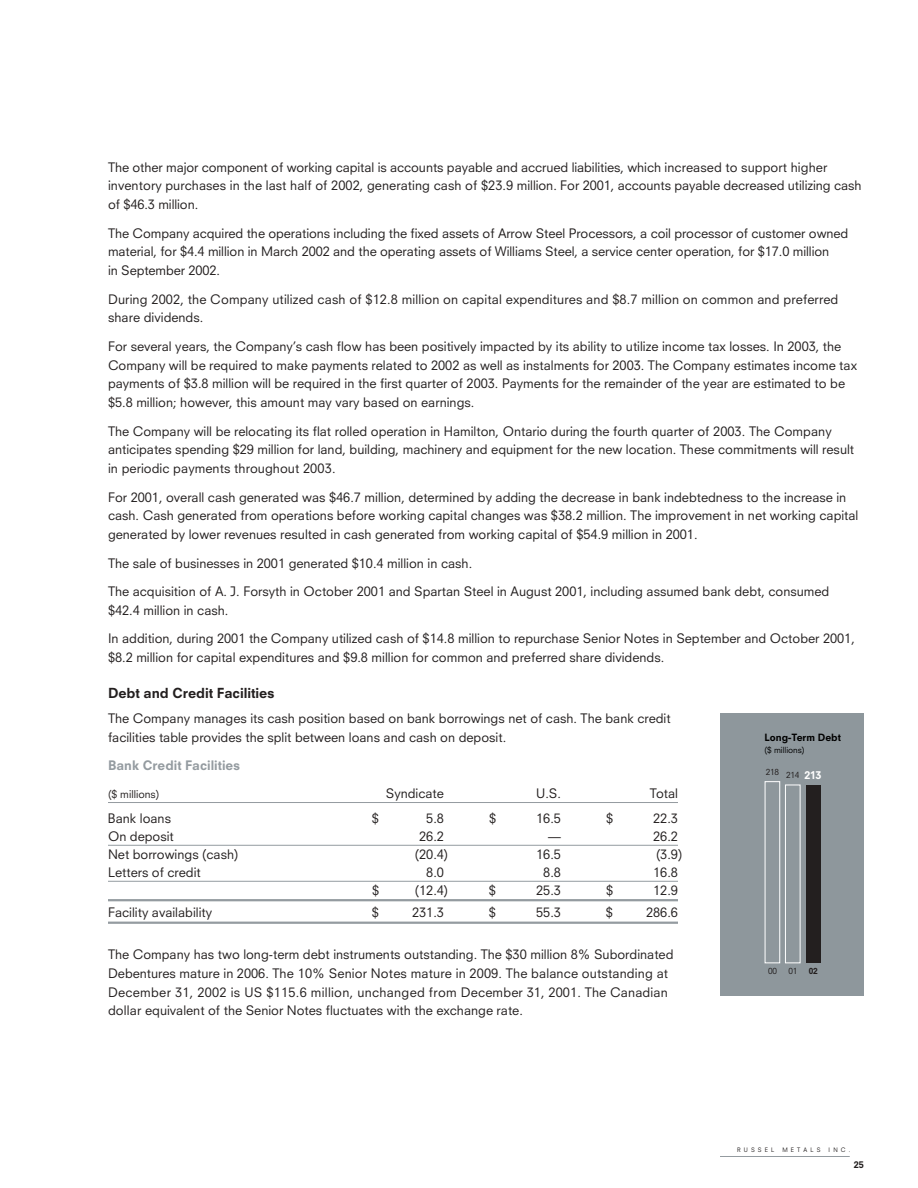
<style>
.page{position:relative;width:918px;height:1188px;background:#fff}
.page>*{position:absolute;margin:0;border:0;box-sizing:border-box;transform-origin:0 0}
.t1{font:800 13.5px "Neuzeit S";letter-spacing:-.005em;color:#231f1f}
.t2{font:12.75px/18.8px "Neuzeit S";color:#231f1f}
.t3{font:800 12.75px "Neuzeit S";color:#949ba0}
.t4{font:10.5px "Neuzeit S";color:#231f1f}
.t5{font:800 9.75px "Neuzeit S";color:#000}
.t6{font:800 9px "Neuzeit S";color:#231f1f}
.t7{font:8.25px "Neuzeit S";letter-spacing:-.03em;color:#231f1f}
.t8{font:8.25px "Neuzeit S";color:#000}
.t9{font:800 8.25px "Neuzeit S";color:#231f1f}
.t10{font:6px "Neuzeit S";letter-spacing:.555em;color:#231f1f;scale:.95 1}
.s1{font-weight:800;font-size:10.5px;color:#fff}
</style>
<div class="page">
<hr style="left:720px;top:1156px;width:130px;height:1px;background:#949ba0">
<hr style="left:108px;top:802px;width:570px;height:1px;background:#949ba0">
<hr style="left:108px;top:845px;width:570px;height:1px;background:#949ba0">
<hr style="left:108px;top:881px;width:570px;height:1px;background:#949ba0">
<hr style="left:108px;top:899px;width:570px;height:2px;background:#949ba0">
<hr style="left:108px;top:922px;width:570px;height:2px;background:#949ba0">
<div style="left:721px;top:713px;width:143px;height:283px;background:#8e979c"></div>
<svg style="left:764px;top:781px;width:37px;height:183px"></svg>
<div style="left:806px;top:786px;width:15px;height:177px;background:#231f1f"></div>
<p class="t2" style="left:108px;top:159px;width:755px">The other major component of working capital is accounts payable and accrued liabilities, which increased to support higher inventory purchases in the last half of 2002, generating cash of $23.9 million. For 2001, accounts payable decreased utilizing cash of $46.3 million.</p>
<p class="t2" style="left:108px;top:225px;width:742px">The Company acquired the operations including the fixed assets of Arrow Steel Processors, a coil processor of customer owned material, for $4.4 million in March 2002 and the operating assets of Williams Steel, a service center operation, for $17.0 million<br>in September 2002.</p>
<p class="t2" style="left:108px;top:291px;width:732px">During 2002, the Company utilized cash of $12.8 million on capital expenditures and $8.7 million on common and preferred share dividends.</p>
<p class="t2" style="left:108px;top:338px;width:751px">For several years, the Company’s cash flow has been positively impacted by its ability to utilize income tax losses. In 2003, the Company will be required to make payments related to 2002 as well as instalments for 2003. The Company estimates income tax payments of $3.8 million will be required in the first quarter of 2003. Payments for the remainder of the year are estimated to be $5.8 million; however, this amount may vary based on earnings.</p>
<p class="t2" style="left:108px;top:423px;width:748px">The Company will be relocating its flat rolled operation in Hamilton, Ontario during the fourth quarter of 2003. The Company anticipates spending $29 million for land, building, machinery and equipment for the new location. These commitments will result in periodic payments throughout 2003.</p>
<p class="t2" style="left:108px;top:489px;width:752px">For 2001, overall cash generated was $46.7 million, determined by adding the decrease in bank indebtedness to the increase in cash. Cash generated from operations before working capital changes was $38.2 million. The improvement in net working capital generated by lower revenues resulted in cash generated from working capital of $54.9 million in 2001.</p>
<p class="t2" style="left:108px;top:555px;width:366px">The sale of businesses in 2001 generated $10.4 million in cash.</p>
<p class="t2" style="left:108px;top:583px;width:723px">The acquisition of A. J. Forsyth in October 2001 and Spartan Steel in August 2001, including assumed bank debt, consumed $42.4 million in cash.</p>
<p class="t2" style="left:108px;top:631px;width:748px">In addition, during 2001 the Company utilized cash of $14.8 million to repurchase Senior Notes in September and October 2001, $8.2 million for capital expenditures and $9.8 million for common and preferred share dividends.</p>
<p class="t1" style="left:108px;top:688px;width:168px">Debt and Credit Facilities</p>
<p class="t2" style="left:108px;top:710px;width:564px">The Company manages its cash position based on bank borrowings net of cash. The bank credit facilities table provides the split between loans and cash on deposit.</p>
<p class="t3" style="left:108px;top:760px;width:134px">Bank Credit Facilities</p>
<p class="t4" style="left:108px;top:790px;width:53px">($ millions)</p>
<p class="t2" style="left:386px;top:785px;width:60px">Syndicate</p>
<p class="t2" style="left:536px;top:785px;width:26px">U.S.</p>
<p class="t2" style="left:650px;top:785px;width:30px">Total</p>
<p class="t2" style="left:108px;top:810px;width:65px">Bank loans</p>
<p class="t2" style="left:372px;top:810px;width:9px">$</p>
<p class="t2" style="left:426px;top:810px;width:19px">5.8</p>
<p class="t2" style="left:489px;top:810px;width:9px">$</p>
<p class="t2" style="left:536px;top:810px;width:26px">16.5</p>
<p class="t2" style="left:606px;top:810px;width:9px">$</p>
<p class="t2" style="left:653px;top:810px;width:26px">22.3</p>
<p class="t2" style="left:108px;top:828px;width:67px">On deposit</p>
<p class="t2" style="left:419px;top:828px;width:26px">26.2</p>
<p class="t2" style="left:548px;top:828px;width:14px">—</p>
<p class="t2" style="left:653px;top:828px;width:26px">26.2</p>
<p class="t2" style="left:108px;top:846px;width:132px">Net borrowings (cash)</p>
<p class="t2" style="left:415px;top:846px;width:35px">(20.4)</p>
<p class="t2" style="left:536px;top:846px;width:26px">16.5</p>
<p class="t2" style="left:656px;top:846px;width:28px">(3.9)</p>
<p class="t2" style="left:108px;top:864px;width:94px">Letters of credit</p>
<p class="t2" style="left:426px;top:864px;width:19px">8.0</p>
<p class="t2" style="left:543px;top:864px;width:19px">8.8</p>
<p class="t2" style="left:653px;top:864px;width:26px">16.8</p>
<p class="t2" style="left:372px;top:882px;width:9px">$</p>
<p class="t2" style="left:415px;top:882px;width:35px">(12.4)</p>
<p class="t2" style="left:489px;top:882px;width:9px">$</p>
<p class="t2" style="left:536px;top:882px;width:26px">25.3</p>
<p class="t2" style="left:606px;top:882px;width:9px">$</p>
<p class="t2" style="left:653px;top:882px;width:26px">12.9</p>
<p class="t2" style="left:108px;top:904px;width:106px">Facility availability</p>
<p class="t2" style="left:372px;top:904px;width:9px">$</p>
<p class="t2" style="left:412px;top:904px;width:33px">231.3</p>
<p class="t2" style="left:489px;top:904px;width:9px">$</p>
<p class="t2" style="left:536px;top:904px;width:26px">55.3</p>
<p class="t2" style="left:606px;top:904px;width:9px">$</p>
<p class="t2" style="left:646px;top:904px;width:33px">286.6</p>
<p class="t2" style="left:108px;top:946px;width:567px">The Company has two long-term debt instruments outstanding. The $30 million 8% Subordinated Debentures mature in 2006. The 10% Senior Notes mature in 2009. The balance outstanding at December 31, 2002 is US $115.6 million, unchanged from December 31, 2001. The Canadian dollar equivalent of the Senior Notes fluctuates with the exchange rate.</p>
<p class="t5" style="left:764px;top:734px;width:78px">Long-Term Debt</p>
<p class="t8" style="left:764px;top:746px;width:42px">($ millions)</p>
<p class="t7" style="left:766px;top:770px;width:57px">218 214 <span class="s1">213</span></p>
<p class="t7" style="left:768px;top:968px;width:10px">00</p>
<p class="t7" style="left:788px;top:968px;width:10px">01</p>
<p class="t9" style="left:809px;top:968px;width:10px">02</p>
<p class="t10" style="left:737px;top:1147px;width:41px">RUSSEL</p>
<p class="t10" style="left:782px;top:1147px;width:42px">METALS</p>
<p class="t10" style="left:829px;top:1147px;width:25px">INC.</p>
<p class="t6" style="left:854px;top:1161px;width:12px">25</p>
</div>
